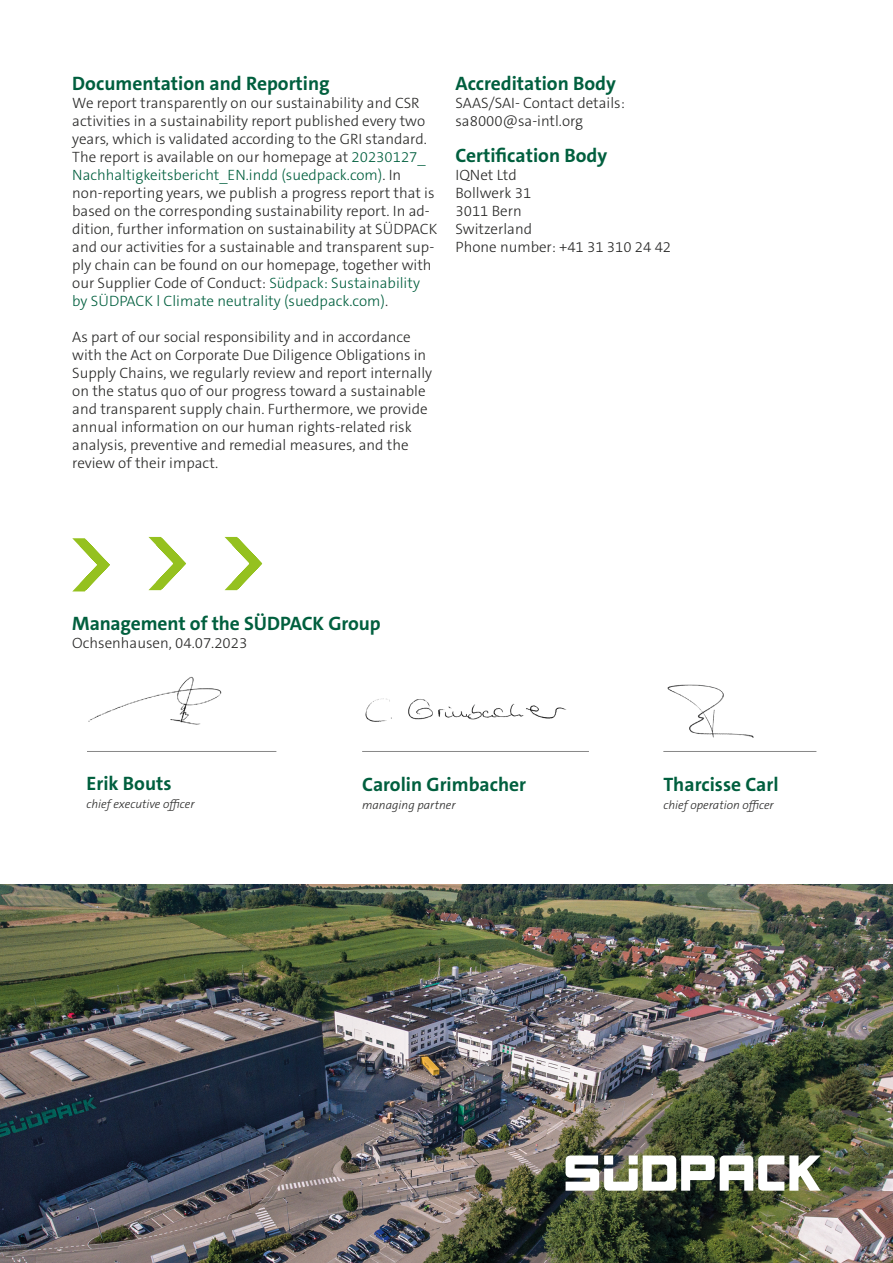
<style>
.page{position:relative;width:893px;height:1263px;background:#fff}
.page>*{position:absolute;margin:0;border:0;box-sizing:border-box;transform-origin:0 0}
.t1{font:700 19.5px "The Sans C4 s";color:#005f3e}
.t2{font:300 15px/18px "The Sans C5";color:#282827}
.t3{font:italic 300 12px "The Sans C5";color:#282827}
.s1{color:#005f3e}
</style>
<div class="page">
<img style="left:0;top:885px;width:893px;height:378px">
<hr style="left:362px;top:751px;width:227px;height:1px;background:#878787">
<hr style="left:663px;top:751px;width:153px;height:1px;background:#878787">
<hr style="left:87px;top:751px;width:189px;height:1px;background:#878787">
<svg style="left:224px;top:536px;width:39px;height:55px"></svg>
<svg style="left:72px;top:538px;width:38px;height:54px"></svg>
<svg style="left:148px;top:536px;width:38px;height:55px"></svg>
<img style="left:566px;top:1155px;width:255px;height:36px">
<img style="left:667px;top:684px;width:87px;height:54px">
<img style="left:365px;top:698px;width:202px;height:24px">
<img style="left:88px;top:676px;width:134px;height:49px">
<h1 class="t1" style="left:72px;top:71px;width:259px">Documentation and Reporting</h1>
<p class="t2" style="left:72px;top:94px;width:367px">We report transparently on our sustainability and CSR activities in a sustainability report published every two years, which is validated according to the GRI standard.<br>The report is available on our homepage at <span class="s1">20230127_ Nachhaltigkeitsbericht_EN.indd (suedpack.com)</span>. In non-reporting years, we publish a progress report that is based on the corresponding sustainability report. In ad&shy;dition, further information on sustainability at SÜDPACK and our activities for a sustainable and transparent sup&shy;ply chain can be found on our homepage, together with our Supplier Code of Conduct: <span class="s1">Südpack: Sustainability by SÜDPACK l Climate neutrality (suedpack.com)</span>.</p>
<p class="t2" style="left:72px;top:328px;width:361px">As part of our social responsibility and in accordance with the Act on Corporate Due Diligence Obligations in Supply Chains, we regularly review and report internally on the status quo of our progress toward a sustainable and transparent supply chain. Furthermore, we provide annual information on our human rights-related risk analysis, preventive and remedial measures, and the review of their impact.</p>
<h1 class="t1" style="left:455px;top:71px;width:162px">Accreditation Body</h1>
<p class="t2" style="left:455px;top:94px;width:171px">SAAS/SAI- Contact details: sa8000@sa-intl.org</p>
<h1 class="t1" style="left:455px;top:143px;width:153px">Certification Body</h1>
<p class="t2" style="left:455px;top:166px;width:217px">IQNet Ltd<br>Bollwerk 31<br>3011 Bern<br>Switzerland<br>Phone number: +41 31 310 24 42</p>
<h1 class="t1" style="left:72px;top:611px;width:310px">Management of the SÜDPACK Group</h1>
<p class="t2" style="left:72px;top:634px;width:177px">Ochsenhausen, 04.07.2023</p>
<h1 class="t1" style="left:86px;top:771px;width:87px">Erik Bouts</h1>
<p class="t3" style="left:86px;top:796px;width:110px">chief executive officer</p>
<h1 class="t1" style="left:362px;top:772px;width:165px">Carolin Grimbacher</h1>
<p class="t3" style="left:362px;top:797px;width:95px">managing partner</p>
<h1 class="t1" style="left:663px;top:772px;width:117px">Tharcisse Carl</h1>
<p class="t3" style="left:663px;top:797px;width:112px">chief operation officer</p>
</div>
